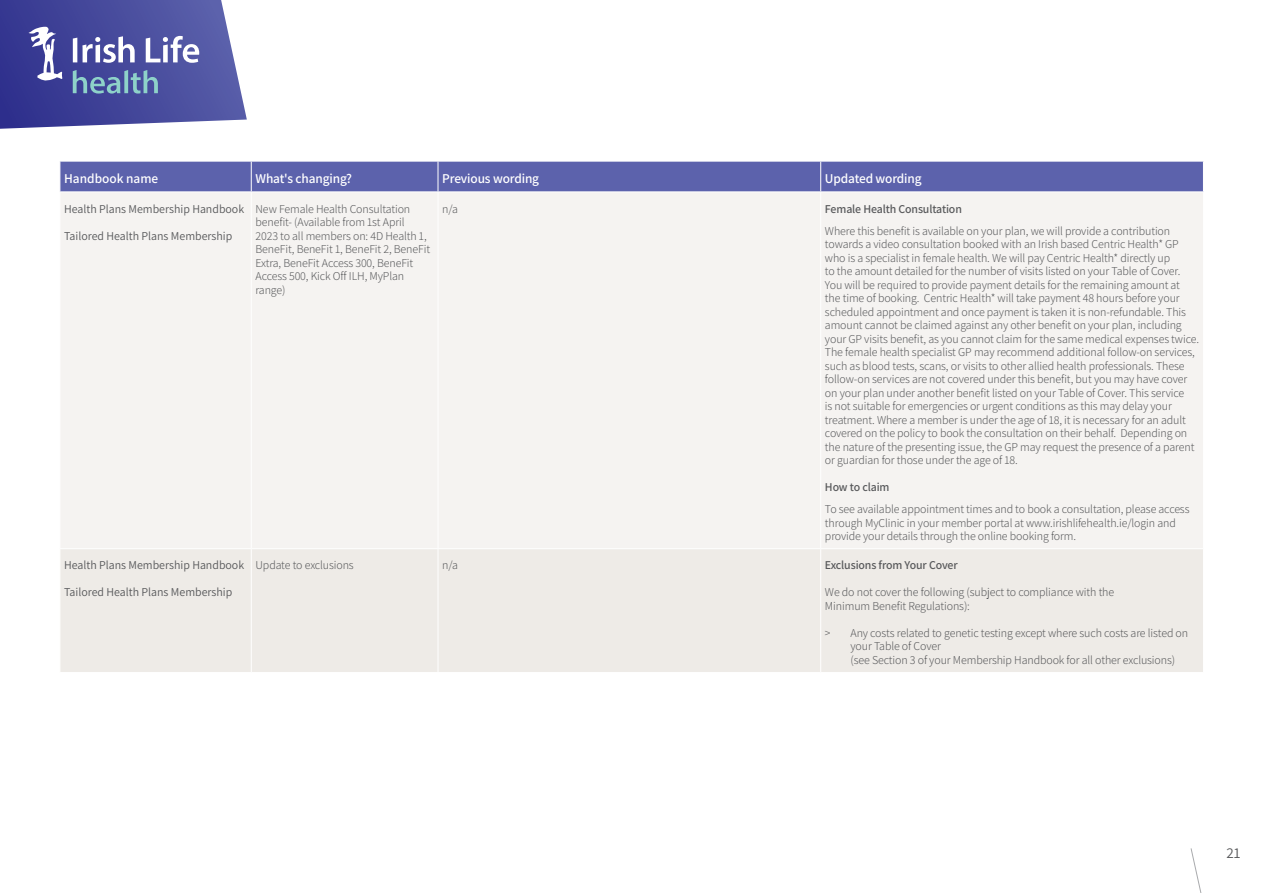
<style>
.page{position:relative;width:1263px;height:893px;background:#fff}
.page>*{position:absolute;margin:0;border:0;box-sizing:border-box;transform-origin:0 0}
.t1{font:15px "Assistant";color:#58595b}
.t2{font:600 13.5px "Assistant";letter-spacing:-.01em;color:#fff}
.t3{font:300 12px/13.5px "Assistant";letter-spacing:-.01em;color:#58595b}
.t4{font:12px "Assistant";color:#58595b}
.t5{font:600 12px "Assistant";letter-spacing:-.01em;color:#58595b}
</style>
<div class="page">
<div style="left:61px;top:162px;width:1142px;height:30px;background:#5c62ac"></div>
<div style="left:61px;top:193px;width:1142px;height:355px;background:#f5f3f1"></div>
<div style="left:61px;top:549px;width:1142px;height:123px;background:#eeebe7"></div>
<hr style="left:251px;top:192px;width:1px;height:356px;background:#fff">
<hr style="left:438px;top:192px;width:1px;height:356px;background:#fff">
<hr style="left:820px;top:192px;width:1px;height:356px;background:#fff">
<hr style="left:251px;top:549px;width:1px;height:123px;background:#fff">
<hr style="left:438px;top:549px;width:1px;height:123px;background:#fff">
<hr style="left:820px;top:549px;width:1px;height:123px;background:#fff">
<hr style="left:251px;top:161px;width:1px;height:31px;background:#fff">
<hr style="left:438px;top:161px;width:1px;height:31px;background:#fff">
<hr style="left:820px;top:161px;width:1px;height:31px;background:#fff">
<svg style="left:0;top:0;width:247px;height:129px;background:#6166aa"></svg>
<svg style="left:1190px;top:848px;width:12px;height:45px"></svg>
<p class="t2" style="left:64px;top:170px;width:96px">Handbook name</p>
<p class="t2" style="left:255px;top:170px;width:98px">What's changing?</p>
<p class="t2" style="left:442px;top:170px;width:98px">Previous wording</p>
<p class="t2" style="left:825px;top:170px;width:98px">Updated wording</p>
<p class="t4" style="left:64px;top:200px;width:181px">Health Plans Membership Handbook</p>
<p class="t4" style="left:64px;top:227px;width:170px">Tailored Health Plans Membership</p>
<p class="t3" style="left:255px;top:201px;width:176px">New Female Health Consultation benefit- (Available from 1st April<br>2023 to all members on: 4D Health 1,<br>BeneFit, BeneFit 1, BeneFit 2, BeneFit<br>Extra, BeneFit Access 300, BeneFit<br>Access 500, Kick Off ILH, MyPlan range)</p>
<p class="t3" style="left:442px;top:201px;width:17px">n/a</p>
<p class="t5" style="left:825px;top:200px;width:138px">Female Health Consultation</p>
<p class="t3" style="left:825px;top:223px;width:375px">Where this benefit is available on your plan, we will provide a contribution towards a video consultation booked with an Irish based Centric Health* GP who is a specialist in female health. We will pay Centric Health* directly up<br>to the amount detailed for the number of visits listed on your Table of Cover.<br>You will be required to provide payment details for the remaining amount at<br>the time of booking. Centric Health* will take payment 48 hours before your scheduled appointment and once payment is taken it is non-refundable. This amount cannot be claimed against any other benefit on your plan, including your GP visits benefit, as you cannot claim for the same medical expenses twice.<br>The female health specialist GP may recommend additional follow-on services, such as blood tests, scans, or visits to other allied health professionals. These follow-on services are not covered under this benefit, but you may have cover on your plan under another benefit listed on your Table of Cover. This service<br>is not suitable for emergencies or urgent conditions as this may delay your treatment. Where a member is under the age of 18, it is necessary for an adult covered on the policy to book the consultation on their behalf. Depending on the nature of the presenting issue, the GP may request the presence of a parent or guardian for those under the age of 18.</p>
<p class="t5" style="left:825px;top:479px;width:66px">How to claim</p>
<p class="t3" style="left:825px;top:502px;width:366px">To see available appointment times and to book a consultation, please access through MyClinic in your member portal at www.irishlifehealth.ie/login and provide your details through the online booking form.</p>
<p class="t4" style="left:64px;top:557px;width:181px">Health Plans Membership Handbook</p>
<p class="t4" style="left:64px;top:584px;width:170px">Tailored Health Plans Membership</p>
<p class="t3" style="left:255px;top:558px;width:100px">Update to exclusions</p>
<p class="t3" style="left:442px;top:558px;width:17px">n/a</p>
<p class="t5" style="left:825px;top:557px;width:134px">Exclusions from Your Cover</p>
<p class="t3" style="left:825px;top:585px;width:291px">We do not cover the following (subject to compliance with the<br>Minimum Benefit Regulations):</p>
<p class="t3" style="left:850px;top:626px;width:339px;text-indent:-26px">&gt; Any costs related to genetic testing except where such costs are listed on your Table of Cover<br>(see Section 3 of your Membership Handbook for all other exclusions)</p>
<p class="t1" style="left:1226px;top:843px;width:16px">21</p>
</div>
